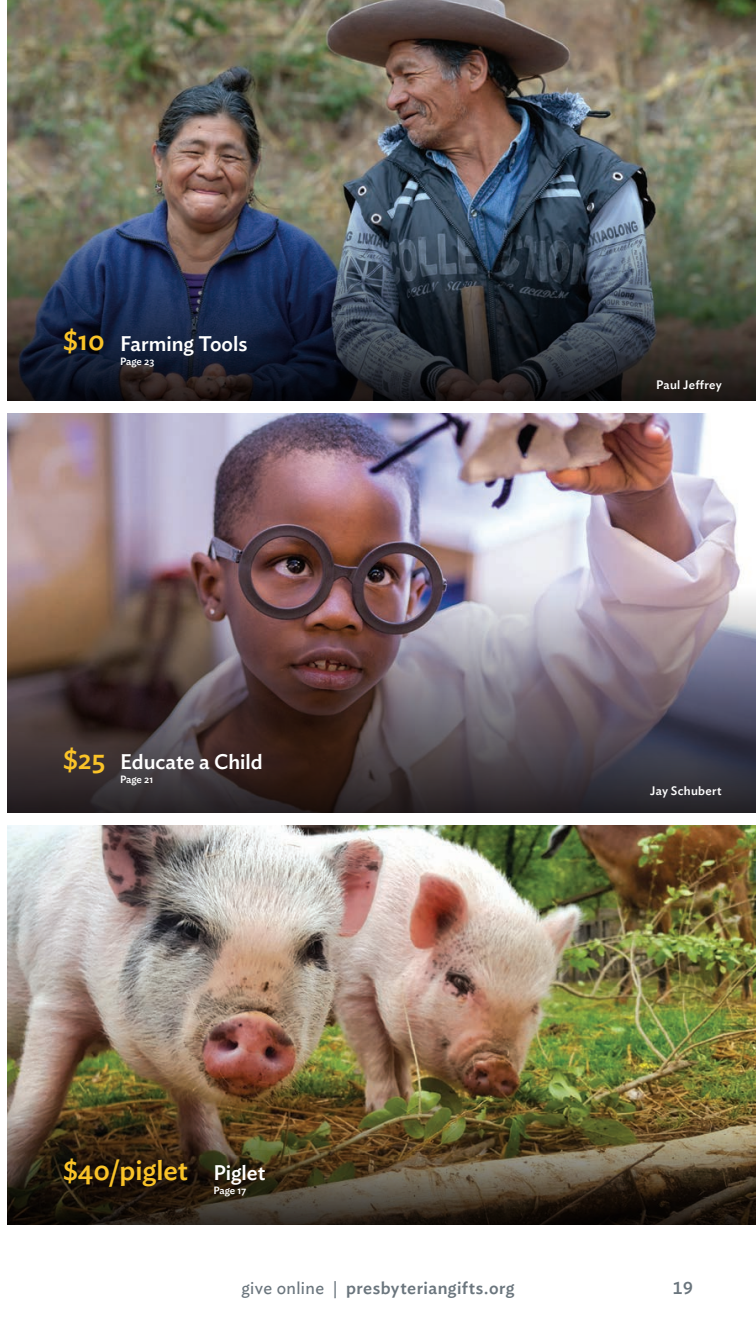
<style>
.page{position:relative;width:756px;height:1323px;background:#fff}
.page>*{position:absolute;margin:0;border:0;box-sizing:border-box;transform-origin:0 0}
.t1{font:500 28px "Ideal Sans";color:#fac328}
.t2{font:500 21px "Ideal Sans";color:#fff}
.t3{font:500 17.5px "Ideal Sans";letter-spacing:.025em;color:#6a757d}
.Photo_Credit{font:500 12.25px "Ideal Sans";letter-spacing:.025em;color:#fff}
.t4{font:500 10.5px "Ideal Sans";color:#fff}
.s1{font-weight:400}
</style>
<div class="page">
<img style="left:7px;top:0;width:749px;height:588px">
<img style="left:7px;top:825px;width:749px;height:267px">
<img style="left:7px;top:203px;width:749px;height:198px">
<img style="left:7px;top:1092px;width:749px;height:133px">
<img style="left:7px;top:588px;width:749px;height:225px">
<div style="left:0;top:401px;width:756px;height:11px;background:#fff"></div>
<p class="t1" style="left:63px;top:319px;width:43px">$10</p>
<p class="t2" style="left:120px;top:327px;width:129px">Farming Tools</p>
<p class="t4" style="left:120px;top:353px;width:36px">Page 23</p>
<p class="t1" style="left:63px;top:738px;width:44px">$25</p>
<p class="t2" style="left:120px;top:746px;width:144px">Educate a Child</p>
<p class="t4" style="left:120px;top:771px;width:35px">Page 21</p>
<p class="t1" style="left:63px;top:1148px;width:127px">$40/piglet</p>
<p class="t2" style="left:213px;top:1156px;width:53px">Piglet</p>
<p class="t4" style="left:213px;top:1182px;width:35px">Page 17</p>
<p class="Photo_Credit" style="left:656px;top:375px;width:67px">Paul Jeffrey</p>
<p class="Photo_Credit" style="left:650px;top:781px;width:73px">Jay Schubert</p>
<p class="t3" style="left:241px;top:1274px;width:275px"><span class="s1">give online |</span> presbyteriangifts.org</p>
<p class="t3" style="left:673px;top:1274px;width:22px">19</p>
</div>
